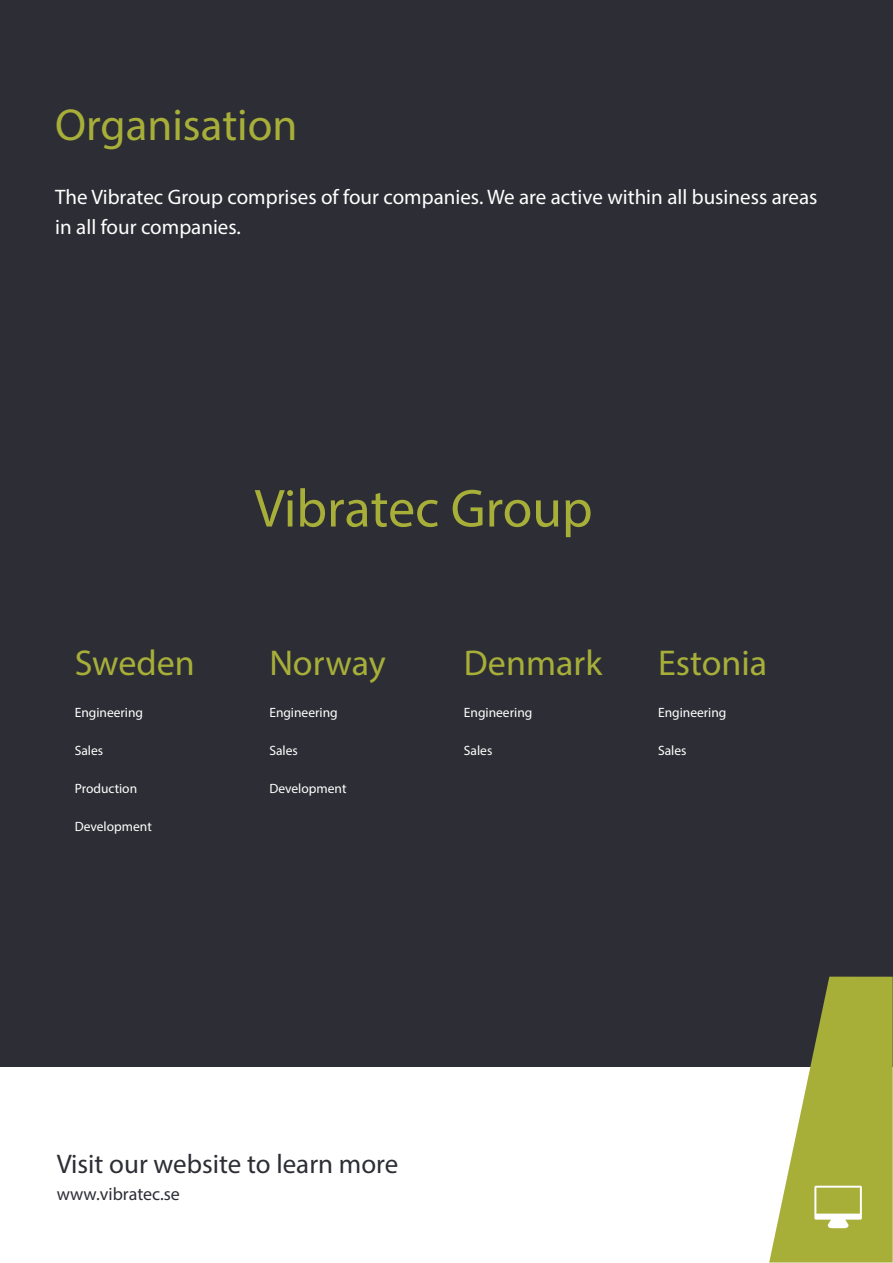
<style>
.page{position:relative;width:893px;height:1263px;background:#fff}
.page>*{position:absolute;margin:0;border:0;box-sizing:border-box;transform-origin:0 0}
.t1{font:54px "Myriad Pro";color:#a7af39}
.t2{font:45px "Myriad Pro";color:#a7af39}
.t3{font:36px "Myriad Pro";color:#a7af39}
.t4{font:27px "Myriad Pro";color:#2d2e35}
.t5{font:21px/30px "Myriad Pro";color:#fff}
.t6{font:18px "Myriad Pro";color:#2d2e35}
.t7{font:13.5px "Myriad Pro";color:#fff}
</style>
<div class="page">
<div style="left:0;top:0;width:893px;height:1066px;background:#2d2e35"></div>
<svg style="left:769px;top:977px;width:124px;height:286px"></svg>
<h2 class="t2" style="left:55px;top:108px;width:244px">Organisation</h2>
<h3 class="t5" style="left:55px;top:184px;width:764px">The Vibratec Group comprises of four companies. We are active within all business areas in all four companies.</h3>
<h3 class="t3" style="left:75px;top:649px;width:121px">Sweden</h3>
<p class="t7" style="left:75px;top:707px;width:70px">Engineering</p>
<p class="t7" style="left:75px;top:745px;width:30px">Sales</p>
<p class="t7" style="left:75px;top:783px;width:64px">Production</p>
<p class="t7" style="left:75px;top:821px;width:79px">Development</p>
<h1 class="t1" style="left:254px;top:488px;width:340px">Vibratec Group</h1>
<h3 class="t3" style="left:269px;top:649px;width:118px">Norway</h3>
<p class="t7" style="left:269px;top:707px;width:70px">Engineering</p>
<p class="t7" style="left:269px;top:745px;width:30px">Sales</p>
<p class="t7" style="left:269px;top:783px;width:79px">Development</p>
<h3 class="t3" style="left:464px;top:649px;width:140px">Denmark</h3>
<p class="t7" style="left:464px;top:707px;width:70px">Engineering</p>
<p class="t7" style="left:464px;top:745px;width:30px">Sales</p>
<h3 class="t3" style="left:658px;top:649px;width:111px">Estonia</h3>
<p class="t7" style="left:658px;top:707px;width:70px">Engineering</p>
<p class="t7" style="left:658px;top:745px;width:30px">Sales</p>
<h3 class="t4" style="left:57px;top:1154px;width:343px">Visit our website to learn more</h3>
<h3 class="t6" style="left:57px;top:1187px;width:125px">www.vibratec.se</h3>
</div>
